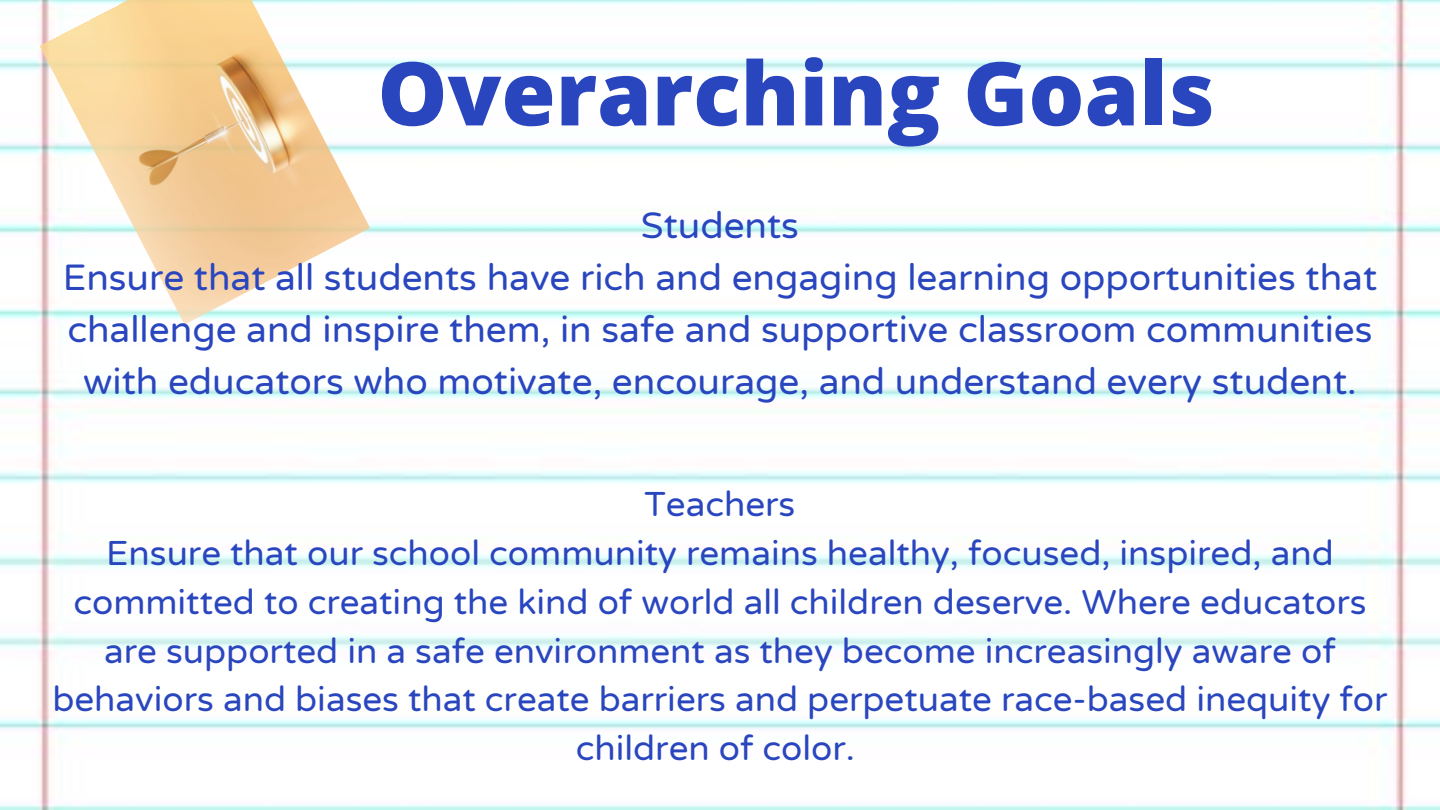
<style>
.page{position:relative;width:1440px;height:810px;background:#fff}
.page>*{position:absolute;margin:0;border:0;box-sizing:border-box;transform-origin:0 0}
.t1{font:800 88px "Open Sans";color:#2946bf}
.t2{font:37px/51.8px "Varela Round";color:#2946bf;text-align:center}
.t3{font:35px/48.8px "Varela Round";color:#2946bf;text-align:center}
</style>
<div class="page">
<img style="left:0;top:0;width:1440px;height:810px">
<img style="left:39px;top:0;width:331px;height:325px">
<h1 class="t1" style="left:377px;top:31px;width:839px">Overarching Goals</h1>
<p class="t2" style="left:63px;top:201px;width:1316px">Students<br>Ensure that all students have rich and engaging learning opportunities that challenge and inspire them, in safe and supportive classroom communities with educators who motivate, encourage, and understand every student.</p>
<p class="t3" style="left:52px;top:481px;width:1337px">Teachers<br>Ensure that our school community remains healthy, focused, inspired, and committed to creating the kind of world all children deserve. Where educators are supported in a safe environment as they become increasingly aware of behaviors and biases that create barriers and perpetuate race-based inequity for children of color.</p>
</div>
